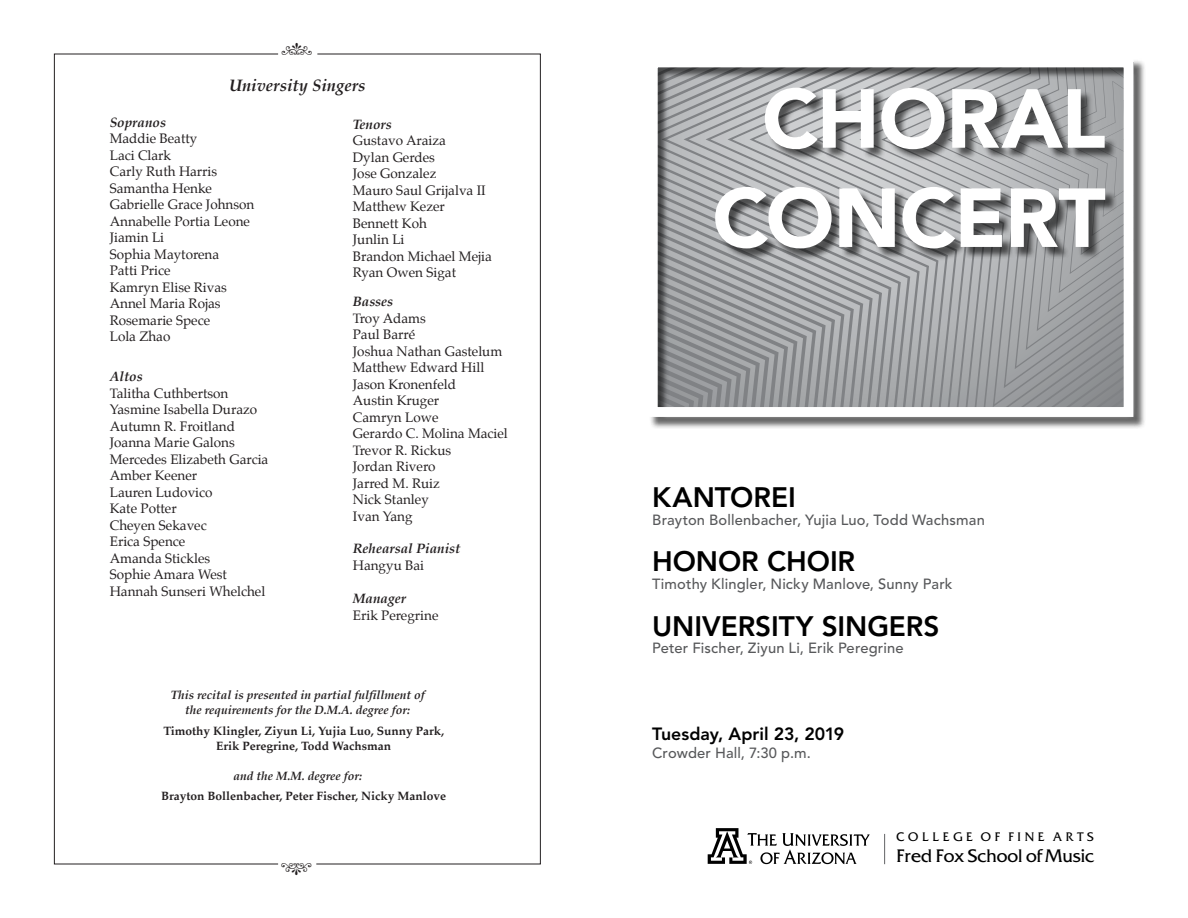
<style>
.page{position:relative;width:1188px;height:918px;background:#fff}
.page>*{position:absolute;margin:0;border:0;box-sizing:border-box;transform-origin:0 0}
.t1{font:900 82.65px/99.1px "Avenir LT Std";letter-spacing:-.015em;color:#fff;text-align:right}
.t2{font:30px "Woodtype Ornaments Two";color:#231f20}
.t3{font:800 27.9px "Avenir LT Std";letter-spacing:-.005em;color:#000}
.t4{font:19.05px "Friz Quadrata Std";color:#000}
.t5{font:800 17.7px "Avenir LT Std";color:#000}
.t6{font:italic 700 16.5px "Palatino";color:#231f20}
.t7{font:500 14.7px "Avenir LT Std";letter-spacing:.01em;color:#58595b}
.t8{font:13.5px "Palatino";color:#231f20}
.t9{font:italic 700 13.5px "Palatino";color:#231f20}
.t10{font:13.05px "Friz Quadrata Std";letter-spacing:.28em;color:#000}
.t11{font:700 12px "Palatino";color:#231f20}
.t12{font:italic 700 12px "Palatino";color:#231f20}
</style>
<div class="page">
<svg style="left:316px;top:53px;width:225px;height:812px"></svg>
<div style="left:54px;top:54px;width:224px;height:810px;border:1px solid #231f20"></div>
<svg style="left:707px;top:828px;width:163px;height:37px"></svg>
<hr style="left:884px;top:834px;width:1px;height:30px;background:#636466">
<div style="left:649px;top:59px;width:497px;height:370px;background:#000;opacity:.6"></div>
<div style="left:648px;top:57px;width:486px;height:360px;border:10px solid #fff"></div>
<p class="t2" style="left:282px;top:32px;width:31px">■</p>
<p class="t6" style="left:229px;top:72px;width:138px">University Singers</p>
<p class="t9" style="left:353px;top:113px;width:41px">Tenors</p>
<p class="t8" style="left:353px;top:129px;width:95px">Gustavo Araiza</p>
<p class="t8" style="left:353px;top:146px;width:84px">Dylan Gerdes</p>
<p class="t8" style="left:353px;top:162px;width:85px">Jose Gonzalez</p>
<p class="t8" style="left:353px;top:179px;width:135px">Mauro Saul Grijalva II</p>
<p class="t8" style="left:353px;top:195px;width:94px">Matthew Kezer</p>
<p class="t8" style="left:353px;top:212px;width:76px">Bennett Koh</p>
<p class="t8" style="left:353px;top:228px;width:53px">Junlin Li</p>
<p class="t8" style="left:353px;top:245px;width:141px">Brandon Michael Mejia</p>
<p class="t8" style="left:353px;top:261px;width:105px">Ryan Owen Sigat</p>
<p class="t9" style="left:353px;top:291px;width:42px">Basses</p>
<p class="t8" style="left:353px;top:307px;width:75px">Troy Adams</p>
<p class="t8" style="left:353px;top:323px;width:64px">Paul Barré</p>
<p class="t8" style="left:353px;top:340px;width:151px">Joshua Nathan Gastelum</p>
<p class="t8" style="left:353px;top:356px;width:133px">Matthew Edward Hill</p>
<p class="t8" style="left:353px;top:373px;width:105px">Jason Kronenfeld</p>
<p class="t8" style="left:353px;top:389px;width:88px">Austin Kruger</p>
<p class="t8" style="left:353px;top:406px;width:87px">Camryn Lowe</p>
<p class="t8" style="left:353px;top:422px;width:157px">Gerardo C. Molina Maciel</p>
<p class="t8" style="left:353px;top:439px;width:100px">Trevor R. Rickus</p>
<p class="t8" style="left:353px;top:455px;width:84px">Jordan Rivero</p>
<p class="t8" style="left:353px;top:472px;width:89px">Jarred M. Ruiz</p>
<p class="t8" style="left:353px;top:488px;width:78px">Nick Stanley</p>
<p class="t8" style="left:353px;top:505px;width:61px">Ivan Yang</p>
<p class="t9" style="left:353px;top:538px;width:109px">Rehearsal Pianist</p>
<p class="t8" style="left:353px;top:554px;width:73px">Hangyu Bai</p>
<p class="t9" style="left:353px;top:588px;width:55px">Manager</p>
<p class="t8" style="left:353px;top:604px;width:87px">Erik Peregrine</p>
<p class="t9" style="left:110px;top:111px;width:58px">Sopranos</p>
<p class="t8" style="left:110px;top:127px;width:89px">Maddie Beatty</p>
<p class="t8" style="left:110px;top:144px;width:63px">Laci Clark</p>
<p class="t8" style="left:110px;top:160px;width:109px">Carly Ruth Harris</p>
<p class="t8" style="left:110px;top:177px;width:104px">Samantha Henke</p>
<p class="t8" style="left:110px;top:193px;width:146px">Gabrielle Grace Johnson</p>
<p class="t8" style="left:110px;top:210px;width:142px">Annabelle Portia Leone</p>
<p class="t8" style="left:110px;top:226px;width:56px">Jiamin Li</p>
<p class="t8" style="left:110px;top:243px;width:111px">Sophia Maytorena</p>
<p class="t8" style="left:110px;top:259px;width:62px">Patti Price</p>
<p class="t8" style="left:110px;top:276px;width:119px">Kamryn Elise Rivas</p>
<p class="t8" style="left:110px;top:292px;width:112px">Annel Maria Rojas</p>
<p class="t8" style="left:110px;top:309px;width:102px">Rosemarie Spece</p>
<p class="t8" style="left:110px;top:325px;width:62px">Lola Zhao</p>
<p class="t9" style="left:110px;top:366px;width:34px">Altos</p>
<p class="t8" style="left:110px;top:382px;width:120px">Talitha Cuthbertson</p>
<p class="t8" style="left:110px;top:398px;width:149px">Yasmine Isabella Durazo</p>
<p class="t8" style="left:110px;top:415px;width:127px">Autumn R. Froitland</p>
<p class="t8" style="left:110px;top:431px;width:127px">Joanna Marie Galons</p>
<p class="t8" style="left:110px;top:448px;width:160px">Mercedes Elizabeth Garcia</p>
<p class="t8" style="left:110px;top:464px;width:89px">Amber Keener</p>
<p class="t8" style="left:110px;top:481px;width:104px">Lauren Ludovico</p>
<p class="t8" style="left:110px;top:497px;width:68px">Kate Potter</p>
<p class="t8" style="left:110px;top:514px;width:98px">Cheyen Sekavec</p>
<p class="t8" style="left:110px;top:530px;width:77px">Erica Spence</p>
<p class="t8" style="left:110px;top:547px;width:102px">Amanda Stickles</p>
<p class="t8" style="left:110px;top:563px;width:119px">Sophie Amara West</p>
<p class="t8" style="left:110px;top:580px;width:157px">Hannah Sunseri Whelchel</p>
<p class="t12" style="left:171px;top:686px;width:255px">This recital is presented in partial fulfillment of</p>
<p class="t12" style="left:185px;top:700px;width:227px">the requirements for the D.M.A. degree for:</p>
<p class="t11" style="left:163px;top:721px;width:282px">Timothy Klingler, Ziyun Li, Yujia Luo, Sunny Park,</p>
<p class="t11" style="left:216px;top:735px;width:177px">Erik Peregrine, Todd Wachsman</p>
<p class="t12" style="left:233px;top:767px;width:130px">and the M.M. degree for:</p>
<p class="t11" style="left:161px;top:786px;width:287px">Brayton Bollenbacher, Peter Fischer, Nicky Manlove</p>
<p class="t1" style="left:712px;top:69px;width:395px">CHORAL<br>CONCERT</p>
<p class="t3" style="left:652px;top:481px;width:145px">KANTOREI</p>
<p class="t7" style="left:652px;top:511px;width:334px">Brayton Bollenbacher, Yujia Luo, Todd Wachsman</p>
<p class="t3" style="left:652px;top:545px;width:205px">HONOR CHOIR</p>
<p class="t7" style="left:652px;top:575px;width:302px">Timothy Klingler, Nicky Manlove, Sunny Park</p>
<p class="t3" style="left:652px;top:609px;width:289px">UNIVERSITY SINGERS</p>
<p class="t7" style="left:652px;top:640px;width:253px">Peter Fischer, Ziyun Li, Erik Peregrine</p>
<p class="t5" style="left:652px;top:724px;width:194px">Tuesday, April 23, 2019</p>
<p class="t7" style="left:652px;top:744px;width:160px">Crowder Hall, 7:30 p.m.</p>
<p class="t10" style="left:897px;top:829px;width:199px">COLLEGE OF FINE ARTS</p>
<p class="t4" style="left:897px;top:845px;width:199px">Fred Fox School of Music</p>
</div>
